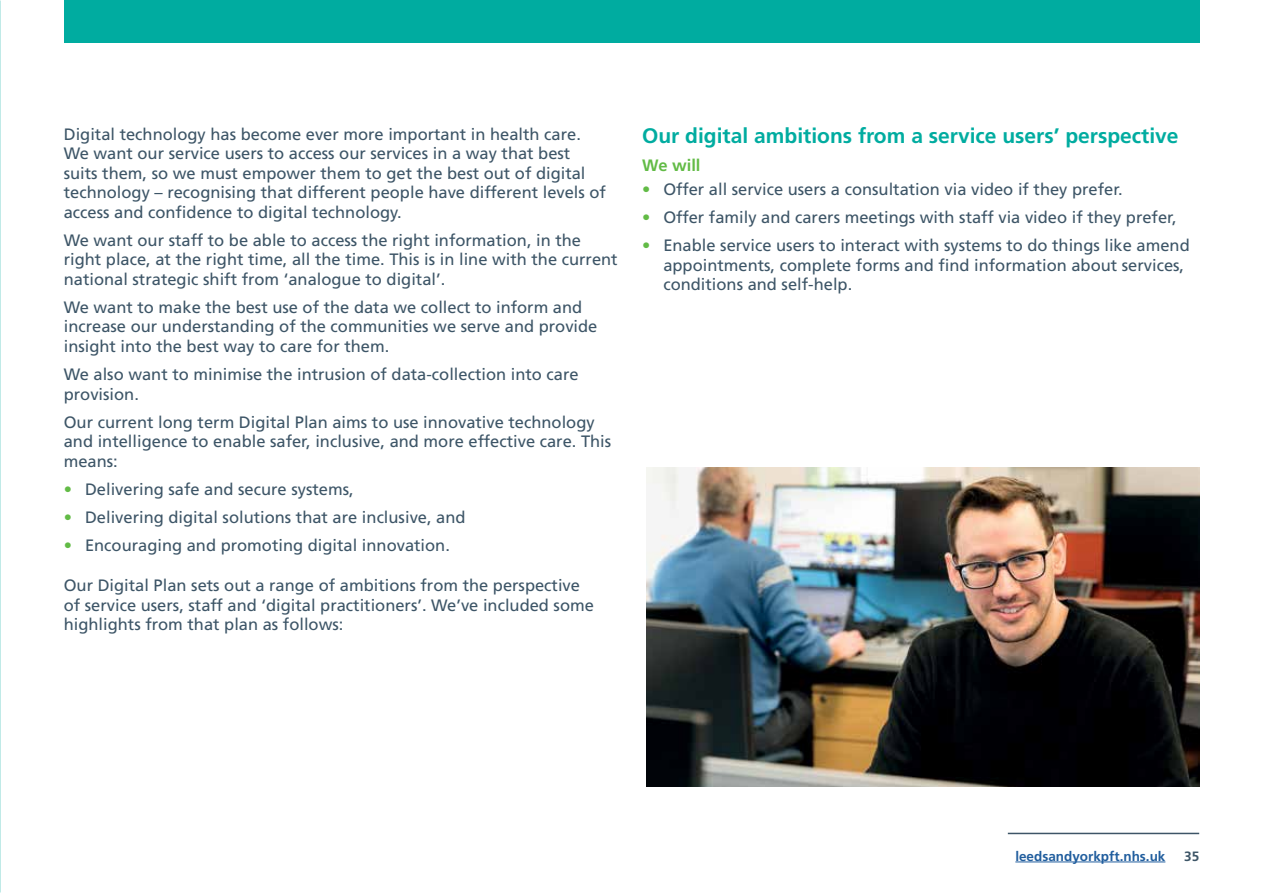
<style>
.page{position:relative;width:1263px;height:893px;background:#fff}
.page>*{position:absolute;margin:0;border:0;box-sizing:border-box;transform-origin:0 0}
.t1{font:700 21px "Frutiger LT Std";color:#00aca0}
.t2{font:16.5px/19.5px "Frutiger LT Std";color:#3d5567}
.t3{font:700 16.5px "Frutiger LT Std";color:#62bb46}
.t4{font:700 13.5px "Frutiger LT Std";color:#215e9e}
.t5{font:700 13.5px "Frutiger LT Std";color:#3d5567}
.s1{color:#62bb46}
</style>
<div class="page">
<hr style="left:1015px;top:862px;width:150px;height:1px;background:#215e9e">
<hr style="left:1008px;top:833px;width:191px;height:1px;background:#3d5567">
<img style="left:0;top:0;width:1px;height:893px">
<img style="left:646px;top:468px;width:553px;height:319px">
<div style="left:64px;top:0;width:1135px;height:43px;background:#00aca0"></div>
<p class="t2" style="left:64px;top:125px;width:544px">Digital technology has become ever more important in health care.<br>We want our service users to access our services in a way that best suits them, so we must empower them to get the best out of digital technology – recognising that different people have different levels of access and confidence to digital technology.</p>
<p class="t2" style="left:64px;top:231px;width:555px">We want our staff to be able to access the right information, in the right place, at the right time, all the time. This is in line with the current national strategic shift from ‘analogue to digital’.</p>
<p class="t2" style="left:64px;top:298px;width:535px">We want to make the best use of the data we collect to inform and increase our understanding of the communities we serve and provide insight into the best way to care for them.</p>
<p class="t2" style="left:64px;top:365px;width:516px">We also want to minimise the intrusion of data-collection into care provision.</p>
<p class="t2" style="left:64px;top:412px;width:549px">Our current long term Digital Plan aims to use innovative technology and intelligence to enable safer, inclusive, and more effective care. This means:</p>
<p class="t2" style="left:64px;top:479px;width:291px"><span class="s1">•</span> Delivering safe and secure systems,</p>
<p class="t2" style="left:64px;top:507px;width:403px"><span class="s1">•</span> Delivering digital solutions that are inclusive, and</p>
<p class="t2" style="left:64px;top:535px;width:388px"><span class="s1">•</span> Encouraging and promoting digital innovation.</p>
<p class="t2" style="left:64px;top:576px;width:532px">Our Digital Plan sets out a range of ambitions from the perspective of service users, staff and ‘digital practitioners’. We’ve included some highlights from that plan as follows:</p>
<p class="t1" style="left:642px;top:124px;width:538px">Our digital ambitions from a service users’ perspective</p>
<p class="t3" style="left:642px;top:156px;width:60px">We will</p>
<p class="t2" style="left:642px;top:180px;width:482px"><span class="s1">•</span> Offer all service users a consultation via video if they prefer.</p>
<p class="t2" style="left:642px;top:208px;width:536px"><span class="s1">•</span> Offer family and carers meetings with staff via video if they prefer,</p>
<p class="t2" style="left:663px;top:236px;width:528px;text-indent:-21px"><span class="s1">•</span> Enable service users to interact with systems to do things like amend appointments, complete forms and find information about services, conditions and self-help.</p>
<p class="t4" style="left:1015px;top:848px;width:152px">leedsandyorkpft.nhs.uk</p>
<p class="t5" style="left:1184px;top:848px;width:17px">35</p>
</div>
